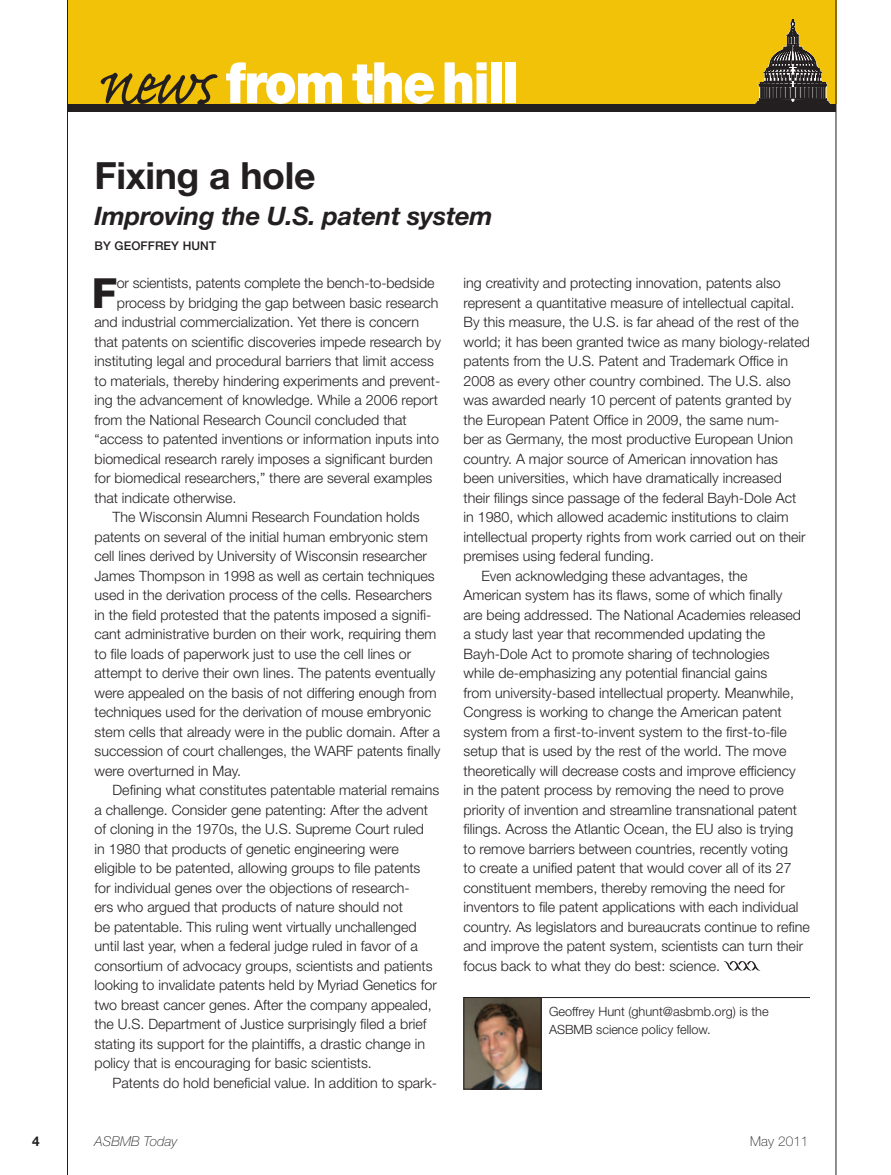
<style>
.page{position:relative;width:891px;height:1175px;background:#fff}
.page>*{position:absolute;margin:0;border:0;box-sizing:border-box;transform-origin:0 0}
.t1{font:900 57px "Helvetica Neue LT Std";color:#fff;scale:.9 1}
.t2{font:800 41.55px "Helvetica Neue LT Std";color:#231f20}
.t3{font:700 37.5px "Helvetica Neue LT Std";letter-spacing:-.01em;color:#231f20}
.t4{font:italic 700 25.5px "Helvetica Neue LT Std";letter-spacing:-.01em;color:#231f20}
.t5{font:300 14.25px "Helvetica Neue LT Std";color:#231f20}
.t6{font:italic 100 13.5px "Helvetica Neue LT Std";letter-spacing:.01em;color:#231f20}
.t7{font:100 13.5px "Helvetica Neue LT Std";letter-spacing:.01em;color:#231f20}
.t8{font:700 13.5px "Helvetica Neue LT Std";color:#231f20}
.t9{font:300 12.75px/18px "Helvetica Neue LT Std";color:#231f20}
.t10{font:500 12px "Helvetica Neue LT Std";letter-spacing:.01em;color:#231f20}
.s1{font-family:"Caflisch Script Pro";font-weight:400;font-size:82.5px;color:#231f20}
</style>
<div class="page">
<hr style="left:464px;top:997px;width:346px;height:1px;background:#231f20">
<svg style="left:723px;top:961px;width:36px;height:9px"></svg>
<img style="left:466px;top:999px;width:74px;height:88px">
<div style="left:464px;top:997px;width:78px;height:92px;border:1px solid #231f20"></div>
<div style="left:68px;top:0;width:768px;height:112px;background:#231f20"></div>
<div style="left:67px;top:0;width:770px;height:103px;background:#f2c209"></div>
<svg style="left:755px;top:19px;width:75px;height:84px"></svg>
<hr style="left:67px;top:0;width:1px;height:1174px;background:#231f20">
<hr style="left:836px;top:0;width:1px;height:1174px;background:#231f20">
<h1 class="t1" style="left:94px;top:49px;width:473px"><span class="s1">news</span> from the hill</h1>
<h3 class="t3" style="left:95px;top:152px;width:223px">Fixing a hole</h3>
<h3 class="t4" style="left:95px;top:200px;width:400px">Improving the U.S. patent system</h3>
<p class="t10" style="left:95px;top:239px;width:123px">BY GEOFFREY HUNT</p>
<h2 class="t2" style="left:92px;top:268px;width:27px">F</h2>
<p class="t5" style="left:117px;top:274px;width:319px">or scientists, patents complete the bench-to-bedside</p>
<p class="t5" style="left:117px;top:294px;width:323px">process by bridging the gap between basic research</p>
<p class="t5" style="left:95px;top:313px;width:326px">and industrial commercialization. Yet there is concern</p>
<p class="t5" style="left:95px;top:333px;width:348px">that patents on scientific discoveries impede research by</p>
<p class="t5" style="left:95px;top:352px;width:341px">instituting legal and procedural barriers that limit access</p>
<p class="t5" style="left:95px;top:372px;width:347px">to materials, thereby hindering experiments and prevent-</p>
<p class="t5" style="left:95px;top:391px;width:345px">ing the advancement of knowledge. While a 2006 report</p>
<p class="t5" style="left:95px;top:411px;width:314px">from the National Research Council concluded that</p>
<p class="t5" style="left:95px;top:430px;width:346px">“access to patented inventions or information inputs into</p>
<p class="t5" style="left:95px;top:450px;width:340px">biomedical research rarely imposes a significant burden</p>
<p class="t5" style="left:95px;top:469px;width:339px">for biomedical researchers,” there are several examples</p>
<p class="t5" style="left:95px;top:489px;width:144px">that indicate otherwise.</p>
<p class="t5" style="left:113px;top:508px;width:309px">The Wisconsin Alumni Research Foundation holds</p>
<p class="t5" style="left:95px;top:528px;width:335px">patents on several of the initial human embryonic stem</p>
<p class="t5" style="left:95px;top:547px;width:334px">cell lines derived by University of Wisconsin researcher</p>
<p class="t5" style="left:95px;top:567px;width:342px">James Thompson in 1998 as well as certain techniques</p>
<p class="t5" style="left:95px;top:586px;width:339px">used in the derivation process of the cells. Researchers</p>
<p class="t5" style="left:95px;top:606px;width:338px">in the field protested that the patents imposed a signifi-</p>
<p class="t5" style="left:95px;top:625px;width:343px">cant administrative burden on their work, requiring them</p>
<p class="t5" style="left:95px;top:645px;width:318px">to file loads of paperwork just to use the cell lines or</p>
<p class="t5" style="left:95px;top:664px;width:342px">attempt to derive their own lines. The patents eventually</p>
<p class="t5" style="left:95px;top:684px;width:344px">were appealed on the basis of not differing enough from</p>
<p class="t5" style="left:95px;top:703px;width:338px">techniques used for the derivation of mouse embryonic</p>
<p class="t5" style="left:95px;top:723px;width:347px">stem cells that already were in the public domain. After a</p>
<p class="t5" style="left:95px;top:742px;width:347px">succession of court challenges, the WARF patents finally</p>
<p class="t5" style="left:95px;top:762px;width:148px">were overturned in May.</p>
<p class="t5" style="left:113px;top:781px;width:328px">Defining what constitutes patentable material remains</p>
<p class="t5" style="left:95px;top:801px;width:335px">a challenge. Consider gene patenting: After the advent</p>
<p class="t5" style="left:95px;top:820px;width:331px">of cloning in the 1970s, the U.S. Supreme Court ruled</p>
<p class="t5" style="left:95px;top:840px;width:306px">in 1980 that products of genetic engineering were</p>
<p class="t5" style="left:95px;top:859px;width:327px">eligible to be patented, allowing groups to file patents</p>
<p class="t5" style="left:95px;top:879px;width:317px">for individual genes over the objections of research-</p>
<p class="t5" style="left:95px;top:898px;width:310px">ers who argued that products of nature should not</p>
<p class="t5" style="left:95px;top:918px;width:324px">be patentable. This ruling went virtually unchallenged</p>
<p class="t5" style="left:95px;top:937px;width:325px">until last year, when a federal judge ruled in favor of a</p>
<p class="t5" style="left:95px;top:957px;width:340px">consortium of advocacy groups, scientists and patients</p>
<p class="t5" style="left:95px;top:976px;width:344px">looking to invalidate patents held by Myriad Genetics for</p>
<p class="t5" style="left:95px;top:995px;width:339px">two breast cancer genes. After the company appealed,</p>
<p class="t5" style="left:95px;top:1015px;width:334px">the U.S. Department of Justice surprisingly filed a brief</p>
<p class="t5" style="left:95px;top:1034px;width:332px">stating its support for the plaintiffs, a drastic change in</p>
<p class="t5" style="left:95px;top:1054px;width:279px">policy that is encouraging for basic scientists.</p>
<p class="t5" style="left:113px;top:1073px;width:326px">Patents do hold beneficial value. In addition to spark-</p>
<p class="t5" style="left:464px;top:274px;width:319px">ing creativity and protecting innovation, patents also</p>
<p class="t5" style="left:464px;top:294px;width:333px">represent a quantitative measure of intellectual capital.</p>
<p class="t5" style="left:464px;top:313px;width:337px">By this measure, the U.S. is far ahead of the rest of the</p>
<p class="t5" style="left:464px;top:333px;width:348px">world; it has been granted twice as many biology-related</p>
<p class="t5" style="left:464px;top:352px;width:326px">patents from the U.S. Patent and Trademark Office in</p>
<p class="t5" style="left:464px;top:372px;width:329px">2008 as every other country combined. The U.S. also</p>
<p class="t5" style="left:464px;top:391px;width:329px">was awarded nearly 10 percent of patents granted by</p>
<p class="t5" style="left:464px;top:411px;width:317px">the European Patent Office in 2009, the same num-</p>
<p class="t5" style="left:464px;top:430px;width:331px">ber as Germany, the most productive European Union</p>
<p class="t5" style="left:464px;top:450px;width:316px">country. A major source of American innovation has</p>
<p class="t5" style="left:464px;top:469px;width:320px">been universities, which have dramatically increased</p>
<p class="t5" style="left:464px;top:489px;width:334px">their filings since passage of the federal Bayh-Dole Act</p>
<p class="t5" style="left:464px;top:508px;width:327px">in 1980, which allowed academic institutions to claim</p>
<p class="t5" style="left:464px;top:528px;width:344px">intellectual property rights from work carried out on their</p>
<p class="t5" style="left:464px;top:547px;width:192px">premises using federal funding.</p>
<p class="t5" style="left:482px;top:567px;width:268px">Even acknowledging these advantages, the</p>
<p class="t5" style="left:464px;top:586px;width:320px">American system has its flaws, some of which finally</p>
<p class="t5" style="left:464px;top:606px;width:339px">are being addressed. The National Academies released</p>
<p class="t5" style="left:464px;top:625px;width:303px">a study last year that recommended updating the</p>
<p class="t5" style="left:464px;top:645px;width:308px">Bayh-Dole Act to promote sharing of technologies</p>
<p class="t5" style="left:464px;top:664px;width:305px">while de-emphasizing any potential financial gains</p>
<p class="t5" style="left:464px;top:684px;width:332px">from university-based intellectual property. Meanwhile,</p>
<p class="t5" style="left:464px;top:703px;width:320px">Congress is working to change the American patent</p>
<p class="t5" style="left:464px;top:723px;width:325px">system from a first-to-invent system to the first-to-file</p>
<p class="t5" style="left:464px;top:742px;width:325px">setup that is used by the rest of the world. The move</p>
<p class="t5" style="left:464px;top:762px;width:334px">theoretically will decrease costs and improve efficiency</p>
<p class="t5" style="left:464px;top:781px;width:322px">in the patent process by removing the need to prove</p>
<p class="t5" style="left:464px;top:801px;width:335px">priority of invention and streamline transnational patent</p>
<p class="t5" style="left:464px;top:820px;width:331px">filings. Across the Atlantic Ocean, the EU also is trying</p>
<p class="t5" style="left:464px;top:840px;width:326px">to remove barriers between countries, recently voting</p>
<p class="t5" style="left:464px;top:859px;width:330px">to create a unified patent that would cover all of its 27</p>
<p class="t5" style="left:464px;top:879px;width:323px">constituent members, thereby removing the need for</p>
<p class="t5" style="left:464px;top:898px;width:336px">inventors to file patent applications with each individual</p>
<p class="t5" style="left:464px;top:918px;width:348px">country. As legislators and bureaucrats continue to refine</p>
<p class="t5" style="left:464px;top:937px;width:341px">and improve the patent system, scientists can turn their</p>
<p class="t5" style="left:464px;top:957px;width:258px">focus back to what they do best: science.</p>
<p class="t9" style="left:549px;top:1002px;width:221px">Geoffrey Hunt (ghunt@asbmb.org) is the<br>ASBMB science policy fellow.</p>
<p class="t8" style="left:32px;top:1132px;width:9px">4</p>
<p class="t6" style="left:94px;top:1133px;width:84px">ASBMB Today</p>
<p class="t7" style="left:750px;top:1133px;width:60px">May 2011</p>
</div>
